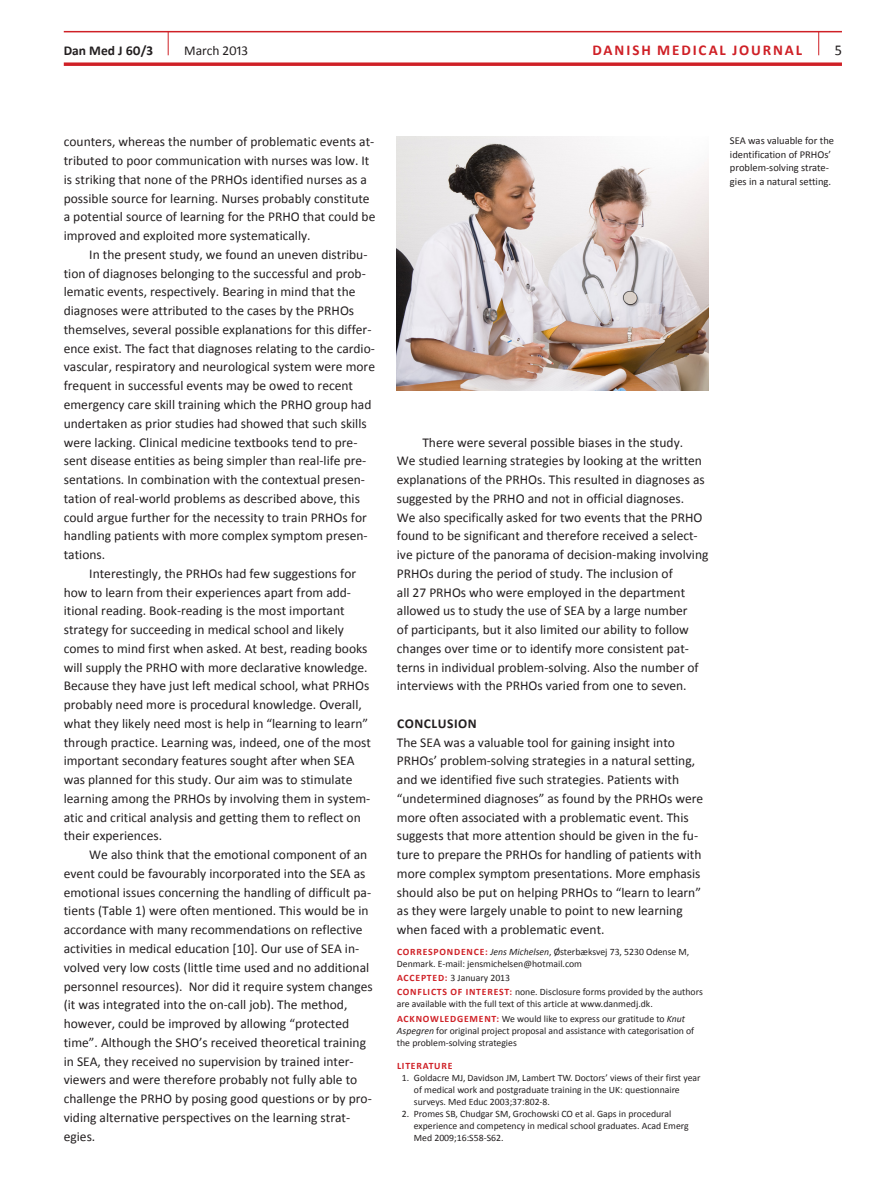
<style>
.page{position:relative;width:893px;height:1191px;background:#fff}
.page>*{position:absolute;margin:0;border:0;box-sizing:border-box;transform-origin:0 0}
.t1{font:700 15px "Calibri";letter-spacing:.125em;color:#cf2026}
.t2{font:15px "Calibri";color:#231f20}
.t3{font:13.5px/18.8px "Calibri";color:#231f20}
.t4{font:700 13.5px "Calibri";color:#231f20}
.t5{font:10.5px/13.5px "Calibri";color:#231f20}
.t6{font:9.75px/12px "Calibri";color:#231f20}
.t7{font:700 9.75px "Calibri";letter-spacing:.08em;color:#cf2026}
.s1{font-weight:700;color:#cf2026}
.s2{font-style:italic}
</style>
<div class="page">
<hr style="left:64px;top:31px;width:778px;height:1px;background:#cf2026">
<svg style="left:64px;top:62px;width:778px;height:4px;background:#d53d43"></svg>
<svg style="left:168px;top:32px;width:1px;height:23px"></svg>
<svg style="left:818px;top:32px;width:1px;height:23px"></svg>
<img style="left:397px;top:136px;width:312px;height:254px">
<p class="t4" style="left:64px;top:42px;width:91px">DAN MED J 60/3</p>
<p class="t3" style="left:184px;top:41px;width:66px">March 2013</p>
<p class="t1" style="left:593px;top:41px;width:191px">DANISH MEDICAL JOURNAL</p>
<p class="t2" style="left:835px;top:41px;width:9px">5</p>
<p class="t3" style="left:64px;top:132px;width:313px">counters, whereas the number of problematic events at&shy;tributed to poor communication with nurses was low. It is striking that none of the PRHOs identified nurses as a possible source for learning. Nurses probably constitute a potential source of learning for the PRHO that could be improved and exploited more systematically.</p>
<p class="t3" style="left:64px;top:244px;width:313px;text-indent:26px">In the present study, we found an uneven distribu&shy;tion of diagnoses belonging to the successful and prob&shy;lematic events, respectively. Bearing in mind that the diagnoses were attributed to the cases by the PRHOs themselves, several possible explanations for this differ&shy;ence exist. The fact that diagnoses relating to the cardio&shy;vascular, respiratory and neurological system were more frequent in successful events may be owed to recent emergency care skill training which the PRHO group had undertaken as prior studies had showed that such skills were lacking. Clinical medicine textbooks tend to pre&shy;sent disease entities as being simpler than real-life pre&shy;sentations. In combination with the contextual presen&shy;tation of real-world problems as described above, this could argue further for the necessity to train PRHOs for handling patients with more complex symptom presen&shy;tations.</p>
<p class="t3" style="left:64px;top:563px;width:309px;text-indent:26px">Interestingly, the PRHOs had few suggestions for how to learn from their experiences apart from add&shy;itional reading. Book-reading is the most important strategy for succeeding in medical school and likely comes to mind first when asked. At best, reading books will supply the PRHO with more declarative knowledge.<br>Because they have just left medical school, what PRHOs probably need more is procedural knowledge. Overall, what they likely need most is help in “learning to learn” through practice. Learning was, indeed, one of the most important secondary features sought after when SEA was planned for this study. Our aim was to stimulate learning among the PRHOs by involving them in system&shy;atic and critical analysis and getting them to reflect on their experiences.</p>
<p class="t3" style="left:64px;top:844px;width:311px;text-indent:26px">We also think that the emotional component of an event could be favourably incorporated into the SEA as emotional issues concerning the handling of difficult pa&shy;tients (Table 1) were often mentioned. This would be in accordance with many recommendations on reflective activities in medical education [10]. Our use of SEA in&shy;volved very low costs (little time used and no additional personnel resources). Nor did it require system changes (it was integrated into the on-call job). The method, however, could be improved by allowing “protected time”. Although the SHO’s received theoretical training in SEA, they received no supervision by trained inter&shy;viewers and were therefore probably not fully able to challenge the PRHO by posing good questions or by pro&shy;viding alternative perspectives on the learning strat&shy;egies.</p>
<p class="t3" style="left:397px;top:432px;width:313px;text-indent:26px">There were several possible biases in the study.<br>We studied learning strategies by looking at the written explanations of the PRHOs. This resulted in diagnoses as suggested by the PRHO and not in official diagnoses.<br>We also specifically asked for two events that the PRHO found to be significant and therefore received a select&shy;ive picture of the panorama of decision-making involving PRHOs during the period of study. The inclusion of<br>all 27 PRHOs who were employed in the department allowed us to study the use of SEA by a large number<br>of participants, but it also limited our ability to follow changes over time or to identify more consistent pat&shy;terns in individual problem-solving. Also the number of interviews with the PRHOs varied from one to seven.</p>
<p class="t4" style="left:397px;top:715px;width:79px">CONCLUSION</p>
<p class="t3" style="left:397px;top:732px;width:308px">The SEA was a valuable tool for gaining insight into PRHOs’ problem-solving strategies in a natural setting, and we identified five such strategies. Patients with “undetermined diagnoses” as found by the PRHOs were more often associated with a problematic event. This suggests that more attention should be given in the fu&shy;ture to prepare the PRHOs for handling of patients with more complex symptom presentations. More emphasis should also be put on helping PRHOs to “learn to learn” as they were largely unable to point to new learning when faced with a problematic event.</p>
<p class="t6" style="left:397px;top:945px;width:294px"><span class="s1">CORRESPOND ENC E:</span> <span class="s2">Jens Michelsen</span>, Østerbæksvej 73, 5230 Odense M,<br>Denmark. E-mail: jensmichelsen@hotmail.com</p>
<p class="t7" style="left:397px;top:972px;width:7px">ACC</p>
<p class="t6" style="left:397px;top:970px;width:307px;line-height:14.1px;text-indent:18px"><span class="s1">EPTED :</span> 3 January 2013<br><span class="s1">CON FLICTS OF IN TEREST:</span> none. Disclosure forms provided by the authors</p>
<p class="t6" style="left:397px;top:996px;width:290px;line-height:14.1px">are available with the full text of this article at www.danmedj.dk.<br><span class="s1">AC KN OWLEDG EM EN T:</span> We would like to express our gratitude to <span class="s2">Knut</span></p>
<p class="t6" style="left:397px;top:1024px;width:299px"><span class="s2">Aspegren</span> for original project proposal and assistance with categorisation of the problem-solving strategies</p>
<p class="t7" style="left:397px;top:1059px;width:57px">LITERATURE</p>
<p class="t6" style="left:414px;top:1071px;width:288px;text-indent:-12px">1. Goldacre MJ, Davidson JM, Lambert TW. Doctors’ views of their first year of medical work and postgraduate training in the UK: questionnaire surveys. Med Educ 2003;37:802-8.</p>
<p class="t6" style="left:414px;top:1107px;width:276px;text-indent:-12px">2. Promes SB, Chudgar SM, Grochowski CO et al. Gaps in procedural experience and competency in medical school graduates. Acad Emerg<br>Med 2009;16:S58-S62.</p>
<p class="t5" style="left:730px;top:133px;width:106px">SEA was valuable for the identification of PRHOs’ problem-solving strate&shy;gies in a natural setting.</p>
</div>
